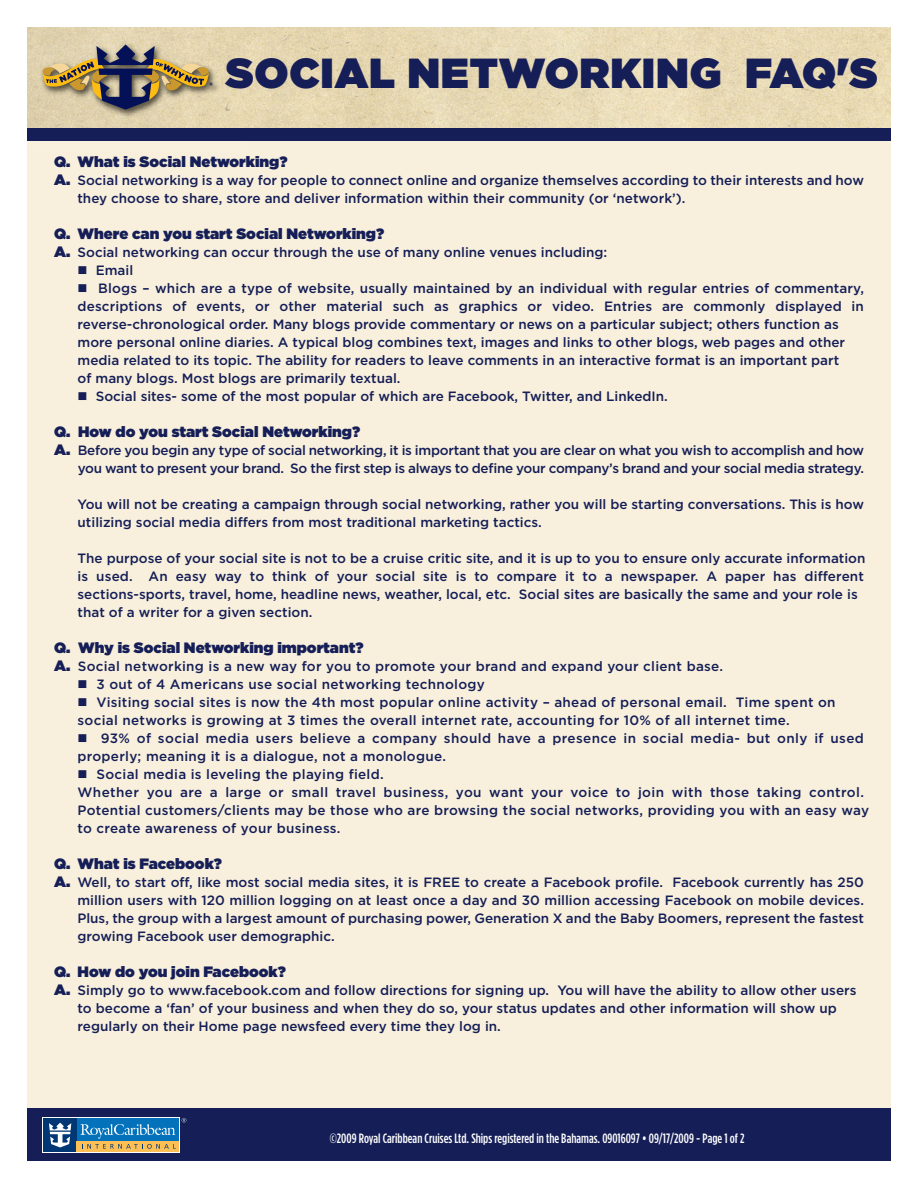
<style>
.page{position:relative;width:918px;height:1188px;background:#fff}
.page>*{position:absolute;margin:0;border:0;box-sizing:border-box;transform-origin:0 0}
.t1{font:900 42px "Gotham";letter-spacing:.02em;color:#151e57}
.t2{font:900 15px "Gotham";color:#151e57}
.t3{font:500 13.5px/18px "Gotham";color:#151e57}
.t4{font:500 13.5px "Gotham";letter-spacing:.02em;color:#151e57}
.t5{font:500 13.5px/18px "Gotham";letter-spacing:-.02em;color:#151e57;text-align:right}
.t6{font:500 13.5px "Gotham";letter-spacing:.03em;color:#151e57}
.t7{font:500 13.5px "Gotham Condensed";color:#fff}
.s1{font-weight:900;font-size:15px}
</style>
<div class="page">
<div style="left:27px;top:139px;width:864px;height:981px;background:#f8f0dc"></div>
<img style="left:27px;top:27px;width:864px;height:101px">
<div style="left:27px;top:128px;width:864px;height:12px;background:#151e57"></div>
<img style="left:27px;top:34px;width:218px;height:107px">
<svg style="left:42px;top:44px;width:171px;height:66px;background:#a79778"></svg>
<div style="left:27px;top:1108px;width:864px;height:53px;background:#151e57"></div>
<svg style="left:42px;top:1117px;width:138px;height:35px"></svg>
<div style="left:43px;top:1118px;width:136px;height:33px;background:#0372bb"></div>
<div style="left:43px;top:1118px;width:34px;height:33px;background:#013775"></div>
<div style="left:77px;top:1141px;width:102px;height:10px;background:#fdc056"></div>
<svg style="left:49px;top:1123px;width:22px;height:24px"></svg>
<svg style="left:80px;top:1124px;width:96px;height:25px"></svg>
<svg style="left:182px;top:1118px;width:4px;height:5px"></svg>
<h1 class="t1" style="left:226px;top:58px;width:654px">SOCIAL NETWORKING FAQ'S</h1>
<p class="t2" style="left:54px;top:157px;width:235px">Q. What is Social Networking?</p>
<p class="t3" style="left:77px;top:173px;width:788px;text-indent:-23px"><span class="s1">A.</span> Social networking is a way for people to connect online and organize themselves according to their interests and how they choose to share, store and deliver information within their community (or ‘network’).</p>
<p class="t2" style="left:54px;top:229px;width:332px">Q. Where can you start Social Networking?</p>
<p class="t3" style="left:54px;top:245px;width:555px"><span class="s1">A.</span> Social networking can occur through the use of many online venues including:</p>
<p class="t3" style="left:96px;top:263px;width:39px">Email</p>
<p class="t3" style="left:98px;top:281px;width:767px">Blogs – which are a type of website, usually maintained by an individual with regular entries of commentary,</p>
<p class="t3" style="left:78px;top:299px;width:788px">descriptions of events, or other material such as graphics or video. Entries are commonly displayed in</p>
<p class="t3" style="left:78px;top:317px;width:763px">reverse-chronological order. Many blogs provide commentary or news on a particular subject; others function as</p>
<p class="t3" style="left:78px;top:335px;width:769px">more personal online diaries. A typical blog combines text, images and links to other blogs, web pages and other</p>
<p class="t3" style="left:78px;top:353px;width:763px">media related to its topic. The ability for readers to leave comments in an interactive format is an important part</p>
<p class="t3" style="left:78px;top:371px;width:324px">of many blogs. Most blogs are primarily textual.</p>
<p class="t3" style="left:96px;top:389px;width:574px">Social sites- some of the most popular of which are Facebook, Twitter, and LinkedIn.</p>
<p class="t2" style="left:54px;top:427px;width:308px">Q. How do you start Social Networking?</p>
<p class="t5" style="left:54px;top:443px;width:812px"><span class="s1">A.</span> Before you begin any type of social networking, it is important that you are clear on what you wish to accomplish and how you want to present your brand. So the first step is always to define your company’s brand and your social media strategy.</p>
<p class="t3" style="left:78px;top:497px;width:788px">You will not be creating a campaign through social networking, rather you will be starting conversations. This is how utilizing social media differs from most traditional marketing tactics.</p>
<p class="t3" style="left:78px;top:551px;width:789px">The purpose of your social site is not to be a cruise critic site, and it is up to you to ensure only accurate information is used. An easy way to think of your social site is to compare it to a newspaper. A paper has different sections-sports, travel, home, headline news, weather, local, etc. Social sites are basically the same and your role is that of a writer for a given section.</p>
<p class="t2" style="left:54px;top:643px;width:311px">Q. Why is Social Networking important?</p>
<p class="t4" style="left:54px;top:662px;width:671px"><span class="s1">A.</span> Social networking is a new way for you to promote your brand and expand your client base.</p>
<p class="t4" style="left:97px;top:680px;width:390px">3 out of 4 Americans use social networking technology</p>
<p class="t4" style="left:97px;top:698px;width:741px">Visiting social sites is now the 4th most popular online activity – ahead of personal email. Time spent on</p>
<p class="t4" style="left:78px;top:716px;width:714px">social networks is growing at 3 times the overall internet rate, accounting for 10% of all internet time.</p>
<p class="t6" style="left:101px;top:734px;width:765px">93% of social media users believe a company should have a presence in social media- but only if used</p>
<p class="t4" style="left:78px;top:752px;width:370px">properly; meaning it is a dialogue, not a monologue.</p>
<p class="t4" style="left:97px;top:770px;width:289px">Social media is leveling the playing field.</p>
<p class="t6" style="left:78px;top:788px;width:788px">Whether you are a large or small travel business, you want your voice to join with those taking control.</p>
<p class="t4" style="left:78px;top:806px;width:793px">Potential customers/clients may be those who are browsing the social networks, providing you with an easy way</p>
<p class="t4" style="left:78px;top:824px;width:264px">to create awareness of your business.</p>
<p class="t2" style="left:54px;top:859px;width:169px">Q. What is Facebook?</p>
<p class="t3" style="left:77px;top:875px;width:788px;text-align:justify;text-indent:-23px"><span class="s1">A.</span> Well, to start off, like most social media sites, it is FREE to create a Facebook profile. Facebook currently has 250 million users with 120 million logging on at least once a day and 30 million accessing Facebook on mobile devices.<br>Plus, the group with a largest amount of purchasing power, Generation X and the Baby Boomers, represent the fastest growing Facebook user demographic.</p>
<p class="t2" style="left:54px;top:967px;width:233px">Q. How do you join Facebook?</p>
<p class="t3" style="left:78px;top:983px;width:780px;text-indent:-24px"><span class="s1">A.</span> Simply go to www.facebook.com and follow directions for signing up. You will have the ability to allow other users to become a ‘fan’ of your business and when they do so, your status updates and other information will show up regularly on their Home page newsfeed every time they log in.</p>
<p class="t7" style="left:330px;top:1133px;width:416px">©2009 Royal Caribbean Cruises Ltd. Ships registered in the Bahamas. 09016097 • 09/17/2009 - Page 1 of 2</p>
</div>
